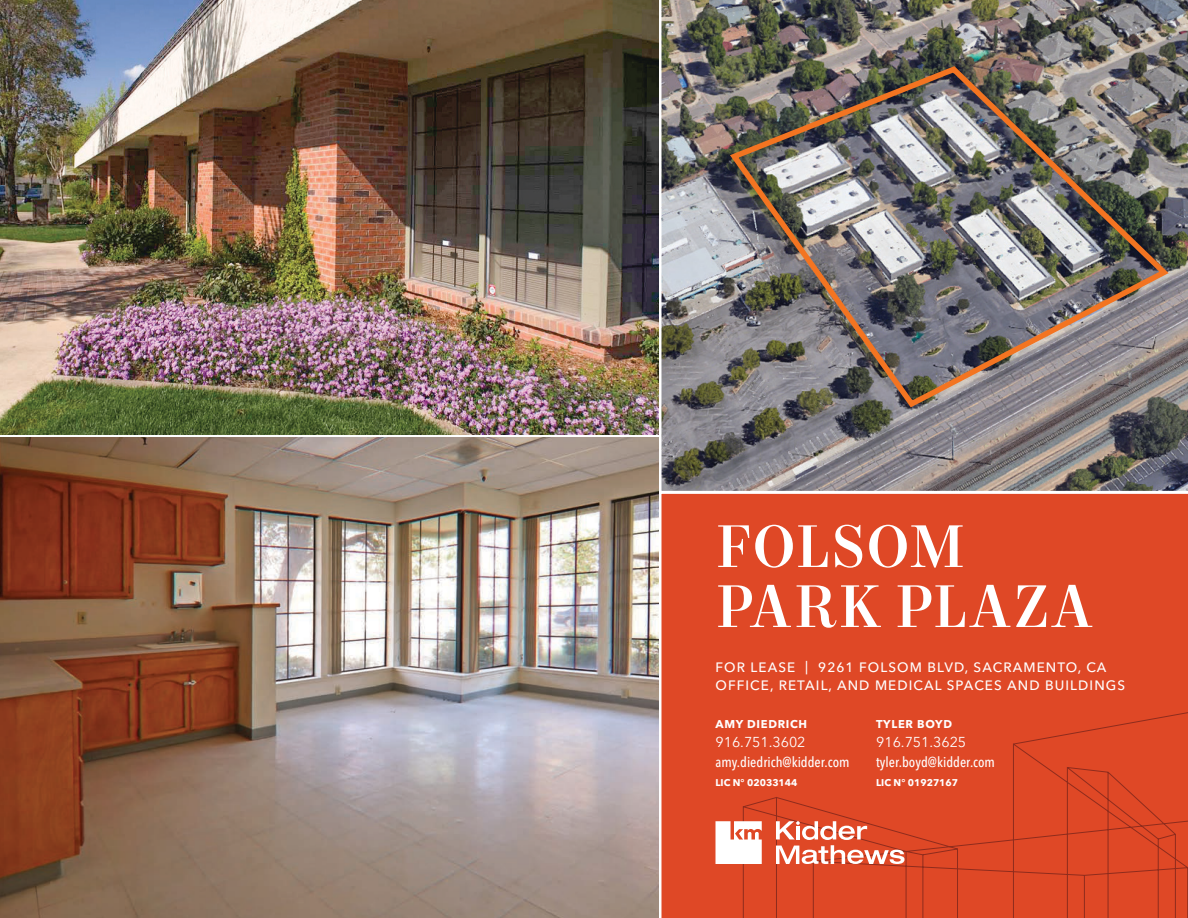
<style>
.page{position:relative;width:1188px;height:918px;background:#fff}
.page>*{position:absolute;margin:0;border:0;box-sizing:border-box;transform-origin:0 0}
.Headline_-_Large_-_A{font:500 60px/60px "Mort Modern 09";letter-spacing:.015em;color:#fff}
.Contact_Info_-_Ash{font:500 condensed 14.25px "Avenir Next LT Pro";color:#fff}
.Contact_Info_-_Ash-2{font:14.25px "Avenir Next LT Pro";color:#fff}
.Property_Address_-_W{font:500 13.5px "Avenir Next LT Pro";letter-spacing:.08em;color:#fff}
.Contact_Info_-_Ash-3{font:700 11.25px "Avenir Next LT Pro";letter-spacing:.06em;color:#fff}
.Contact_Info_-_Ash-4{font:700 9.75px "Avenir Next LT Pro";color:#fff}
</style>
<div class="page">
<div style="left:661px;top:493px;width:527px;height:425px;background:#df4826"></div>
<div style="left:742px;top:707px;width:446px;height:211px;background:#df4826"></div>
<svg style="left:776px;top:821px;width:128px;height:43px"></svg>
<svg style="left:716px;top:821px;width:46px;height:43px"></svg>
<img style="left:661px;top:0;width:527px;height:491px">
<img style="left:0;top:438px;width:658px;height:480px">
<img style="left:0;top:0;width:658px;height:435px">
<img style="left:726px;top:62px;width:447px;height:349px">
<p class="Headline_-_Large_-_A" style="left:716px;top:519px;width:379px">FOLSOM<br>PARK PLAZA</p>
<p class="Property_Address_-_W" style="left:716px;top:659px;width:392px">FOR LEASE | 9261 FOLSOM BLVD, SACRAMENTO, CA</p>
<p class="Property_Address_-_W" style="left:716px;top:677px;width:411px">OFFICE, RETAIL, AND MEDICAL SPACES AND BUILDINGS</p>
<p class="Contact_Info_-_Ash-3" style="left:876px;top:717px;width:77px">TYLER BOYD</p>
<p class="Contact_Info_-_Ash-2" style="left:876px;top:734px;width:92px">916.751.3625</p>
<p class="Contact_Info_-_Ash" style="left:876px;top:753px;width:120px">tyler.boyd@kidder.com</p>
<p class="Contact_Info_-_Ash-4" style="left:876px;top:777px;width:84px">LIC N° 01927167</p>
<p class="Contact_Info_-_Ash-3" style="left:716px;top:717px;width:93px">AMY DIEDRICH</p>
<p class="Contact_Info_-_Ash-2" style="left:716px;top:734px;width:92px">916.751.3602</p>
<p class="Contact_Info_-_Ash" style="left:716px;top:753px;width:136px">amy.diedrich@kidder.com</p>
<p class="Contact_Info_-_Ash-4" style="left:715px;top:777px;width:84px">LIC N° 02033144</p>
</div>
